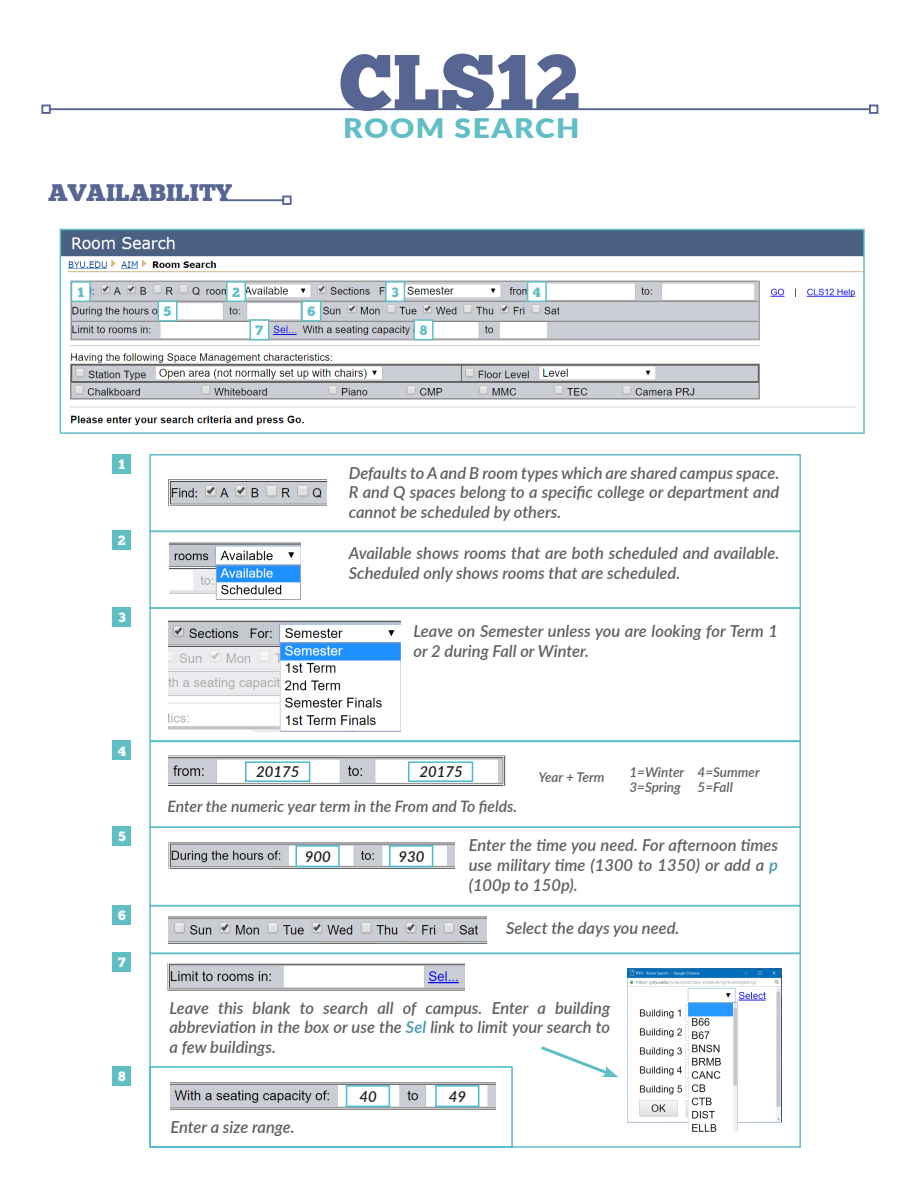
<style>
.page{position:relative;width:918px;height:1188px;background:#fff}
.page>*{position:absolute;margin:0;border:0;box-sizing:border-box;transform-origin:0 0}
.t1{font:78.45px "Chunk Five";color:#576592}
.t2{font:900 27px "Lato";letter-spacing:.05em;color:#60bfc5;scale:1.11 1}
.t3{font:24px "Chunk Five";color:#576592}
.t4{font:italic 600 16.5px/19.8px "Lato";color:#606060;text-align:justify}
.t5{font:italic 600 15.75px "Lato";color:#606060}
.t6{font:italic 600 15px "Lato";color:#231f20}
.t7{font:italic 600 13.5px "Lato";color:#606060}
.t8{font:13.5px "Chunk Five";color:#fff}
.t9{font:13.5px "Chunk Five";color:#60bfc5}
.s1{color:#4897b2}
</style>
<div class="page">
<img style="left:63px;top:232px;width:799px;height:194px">
<div style="left:60px;top:229px;width:805px;height:205px;border:2px solid #60bfc5"></div>
<div style="left:149px;top:953px;width:652px;height:195px;border:2px solid #60bfc5"></div>
<div style="left:149px;top:826px;width:652px;height:80px;border:2px solid #60bfc5"></div>
<div style="left:149px;top:905px;width:652px;height:49px;border:2px solid #60bfc5"></div>
<div style="left:149px;top:1066px;width:364px;height:82px;border:2px solid #48bad1"></div>
<hr style="left:50px;top:108px;width:820px;height:2px;background:#576592">
<div style="left:41px;top:105px;width:10px;height:9px;border:2px solid #576592"></div>
<div style="left:869px;top:105px;width:9px;height:9px;border:2px solid #576592"></div>
<img style="left:169px;top:479px;width:158px;height:26px">
<img style="left:169px;top:543px;width:131px;height:57px">
<img style="left:169px;top:621px;width:232px;height:110px">
<img style="left:169px;top:756px;width:337px;height:29px">
<img style="left:169px;top:842px;width:285px;height:27px">
<img style="left:169px;top:917px;width:317px;height:26px">
<img style="left:168px;top:964px;width:297px;height:27px">
<img style="left:627px;top:968px;width:155px;height:163px">
<img style="left:170px;top:1082px;width:326px;height:27px">
<svg style="left:541px;top:1046px;width:77px;height:31px"></svg>
<div style="left:149px;top:454px;width:652px;height:78px;border:2px solid #60bfc5"></div>
<div style="left:149px;top:531px;width:652px;height:78px;border:2px solid #60bfc5"></div>
<div style="left:149px;top:607px;width:652px;height:135px;border:2px solid #60bfc5"></div>
<div style="left:245px;top:761px;width:65px;height:21px;border:2px solid #48bad1"></div>
<div style="left:435px;top:1085px;width:44px;height:22px;border:2px solid #48bad1"></div>
<div style="left:295px;top:845px;width:45px;height:22px;border:2px solid #48bad1"></div>
<div style="left:346px;top:1085px;width:44px;height:22px;border:2px solid #48bad1"></div>
<div style="left:389px;top:845px;width:44px;height:22px;border:2px solid #48bad1"></div>
<div style="left:408px;top:761px;width:65px;height:21px;border:2px solid #48bad1"></div>
<div style="left:113px;top:1066px;width:18px;height:20px;background:#60bfc5"></div>
<div style="left:113px;top:953px;width:18px;height:19px;background:#60bfc5"></div>
<div style="left:113px;top:905px;width:18px;height:20px;background:#60bfc5"></div>
<div style="left:113px;top:826px;width:18px;height:20px;background:#60bfc5"></div>
<div style="left:113px;top:741px;width:18px;height:19px;background:#60bfc5"></div>
<div style="left:113px;top:607px;width:18px;height:20px;background:#60bfc5"></div>
<div style="left:113px;top:531px;width:18px;height:19px;background:#60bfc5"></div>
<div style="left:414px;top:319px;width:20px;height:21px;background:#fff;border:2px solid #60bfc5"></div>
<div style="left:249px;top:319px;width:20px;height:21px;background:#fff;border:2px solid #60bfc5"></div>
<div style="left:301px;top:301px;width:20px;height:21px;background:#fff;border:2px solid #60bfc5"></div>
<div style="left:157px;top:301px;width:21px;height:21px;background:#fff;border:2px solid #60bfc5"></div>
<div style="left:527px;top:281px;width:20px;height:21px;background:#fff;border:2px solid #60bfc5"></div>
<div style="left:385px;top:281px;width:20px;height:21px;background:#fff;border:2px solid #60bfc5"></div>
<div style="left:226px;top:281px;width:20px;height:21px;background:#fff;border:2px solid #60bfc5"></div>
<div style="left:71px;top:281px;width:20px;height:21px;background:#fff;border:2px solid #60bfc5"></div>
<div style="left:113px;top:454px;width:18px;height:20px;background:#60bfc5"></div>
<hr style="left:220px;top:199px;width:63px;height:2px;background:#576592">
<div style="left:282px;top:196px;width:10px;height:9px;border:2px solid #576592"></div>
<p class="t3" style="left:48px;top:178px;width:185px">AVAILABILITY</p>
<p class="t1" style="left:339px;top:36px;width:243px">CLS12</p>
<p class="t2" style="left:343px;top:108px;width:214px">ROOM SEARCH</p>
<p class="t9" style="left:77px;top:284px;width:8px">1</p>
<p class="t9" style="left:232px;top:284px;width:9px">2</p>
<p class="t9" style="left:392px;top:284px;width:9px">3</p>
<p class="t9" style="left:533px;top:284px;width:9px">4</p>
<p class="t9" style="left:164px;top:303px;width:9px">5</p>
<p class="t9" style="left:307px;top:303px;width:9px">6</p>
<p class="t9" style="left:256px;top:322px;width:9px">7</p>
<p class="t9" style="left:420px;top:322px;width:9px">8</p>
<p class="t8" style="left:119px;top:456px;width:8px">1</p>
<p class="t8" style="left:118px;top:533px;width:9px">2</p>
<p class="t8" style="left:118px;top:609px;width:9px">3</p>
<p class="t8" style="left:118px;top:743px;width:9px">4</p>
<p class="t8" style="left:118px;top:829px;width:9px">5</p>
<p class="t8" style="left:118px;top:907px;width:9px">6</p>
<p class="t8" style="left:118px;top:955px;width:9px">7</p>
<p class="t8" style="left:118px;top:1068px;width:9px">8</p>
<p class="t4" style="left:349px;top:462px;width:432px">Defaults to A and B room types which are shared campus space.<br>R and Q spaces belong to a specific college or department and cannot be scheduled by others.</p>
<p class="t4" style="left:349px;top:542px;width:432px">Available shows rooms that are both scheduled and available.<br>Scheduled only shows rooms that are scheduled.</p>
<p class="t6" style="left:256px;top:760px;width:45px">20175</p>
<p class="t4" style="left:414px;top:621px;width:366px">Leave on Semester unless you are looking for Term 1 or 2 during Fall or Winter.</p>
<p class="t6" style="left:419px;top:760px;width:45px">20175</p>
<p class="t7" style="left:538px;top:768px;width:68px">Year + Term</p>
<p class="t7" style="left:629px;top:762px;width:56px">1=Winter</p>
<p class="t7" style="left:629px;top:778px;width:53px">3=Spring</p>
<p class="t7" style="left:698px;top:762px;width:64px">4=Summer</p>
<p class="t7" style="left:698px;top:778px;width:37px">5=Fall</p>
<p class="t5" style="left:168px;top:794px;width:351px">Enter the numeric year term in the From and To fields.</p>
<p class="t6" style="left:305px;top:845px;width:28px">900</p>
<p class="t6" style="left:398px;top:845px;width:28px">930</p>
<p class="t4" style="left:469px;top:834px;width:311px">Enter the time you need. For afternoon times use military time (1300 to 1350) or add a <span class="s1">p </span>(100p to 150p).</p>
<p class="t4" style="left:506px;top:918px;width:175px">Select the days you need.</p>
<p class="t4" style="left:169px;top:997px;width:442px">Leave this blank to search all of campus. Enter a building abbreviation in the box or use the <span class="s1">Sel</span> link to limit your search to a few buildings.</p>
<p class="t4" style="left:170px;top:1117px;width:126px">Enter a size range.</p>
<p class="t6" style="left:359px;top:1085px;width:19px">40</p>
<p class="t6" style="left:449px;top:1085px;width:19px">49</p>
</div>
